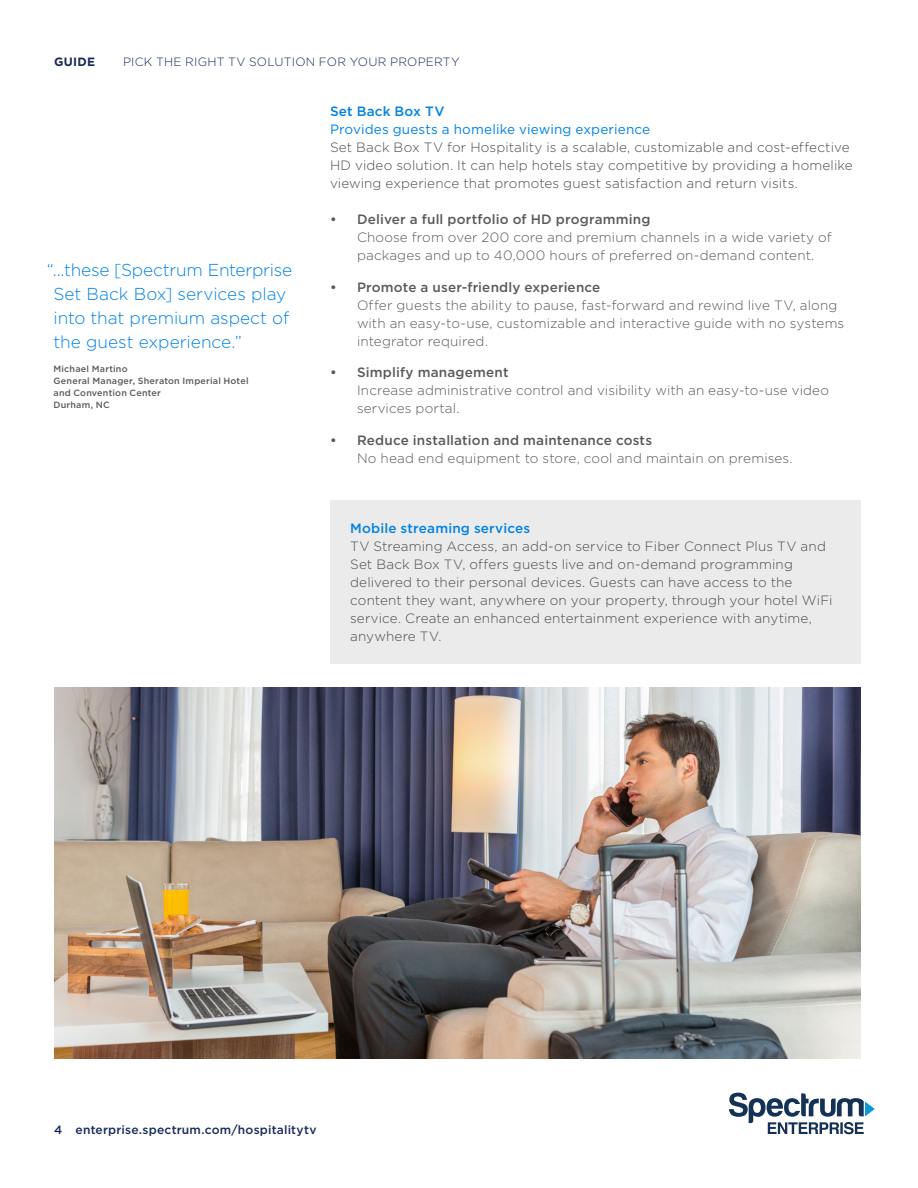
<style>
.page{position:relative;width:918px;height:1188px;background:#fff}
.page>*{position:absolute;margin:0;border:0;box-sizing:border-box;transform-origin:0 0}
.t1{font:300 17.25px/24px "Gotham";letter-spacing:-.005em;color:#0082e6}
.t2{font:300 13.5px/18px "Gotham";letter-spacing:.01em;color:#4d4d4f}
.t3{font:300 13.5px/18px "Gotham";letter-spacing:.01em;color:#5a5a5a}
.t4{font:500 13.5px "Gotham";letter-spacing:.015em;color:#5a5a5a}
.t5{font:13.5px "Gotham";letter-spacing:.01em;color:#0082e6}
.t6{font:500 13.5px "Gotham";letter-spacing:.015em;color:#0082e6}
.t7{font:500 12px "Gotham";letter-spacing:.02em;color:#172a5a}
.t8{font:300 12px "Gotham";letter-spacing:.02em;color:#172a5a}
.t9{font:700 12px "Gotham";letter-spacing:.025em;color:#172a5a}
.t10{font:500 9px/12px "Gotham";letter-spacing:.025em;color:#5a5a5a}
</style>
<div class="page">
<img style="left:54px;top:688px;width:806px;height:370px">
<svg style="left:729px;top:1093px;width:146px;height:41px"></svg>
<div style="left:330px;top:500px;width:530px;height:163px;background:#ebebeb"></div>
<p class="t9" style="left:54px;top:54px;width:43px">GUIDE</p>
<p class="t8" style="left:123px;top:55px;width:338px">PICK THE RIGHT TV SOLUTION FOR YOUR PROPERTY</p>
<p class="t1" style="left:54px;top:258px;width:240px;text-indent:-7px">“...these [Spectrum Enterprise<br>Set Back Box] services play into that premium aspect of the guest experience.”</p>
<p class="t10" style="left:54px;top:363px;width:197px">Michael Martino<br>General Manager, Sheraton Imperial Hotel and Convention Center<br>Durham, NC</p>
<p class="t6" style="left:330px;top:103px;width:116px">Set Back Box TV</p>
<p class="t5" style="left:330px;top:121px;width:322px">Provides guests a homelike viewing experience</p>
<p class="t2" style="left:330px;top:138px;width:524px">Set Back Box TV for Hospitality is a scalable, customizable and cost-effective<br>HD video solution. It can help hotels stay competitive by providing a homelike viewing experience that promotes guest satisfaction and return visits.</p>
<p class="t4" style="left:330px;top:211px;width:322px">• Deliver a full portfolio of HD programming</p>
<p class="t3" style="left:357px;top:228px;width:476px">Choose from over 200 core and premium channels in a wide variety of packages and up to 40,000 hours of preferred on-demand content.</p>
<p class="t4" style="left:330px;top:278px;width:272px">• Promote a user-friendly experience</p>
<p class="t3" style="left:357px;top:296px;width:489px">Offer guests the ability to pause, fast-forward and rewind live TV, along with an easy-to-use, customizable and interactive guide with no systems integrator required.</p>
<p class="t4" style="left:330px;top:364px;width:180px">• Simplify management</p>
<p class="t3" style="left:357px;top:381px;width:474px">Increase administrative control and visibility with an easy-to-use video services portal.</p>
<p class="t4" style="left:330px;top:431px;width:324px">• Reduce installation and maintenance costs</p>
<p class="t3" style="left:357px;top:449px;width:437px">No head end equipment to store, cool and maintain on premises.</p>
<p class="t6" style="left:350px;top:519px;width:182px">Mobile streaming services</p>
<p class="t2" style="left:350px;top:537px;width:484px">TV Streaming Access, an add-on service to Fiber Connect Plus TV and Set Back Box TV, offers guests live and on-demand programming delivered to their personal devices. Guests can have access to the content they want, anywhere on your property, through your hotel WiFi service. Create an enhanced entertainment experience with anytime, anywhere TV.</p>
<p class="t7" style="left:54px;top:1122px;width:264px">4 enterprise.spectrum.com/hospitalitytv</p>
</div>
